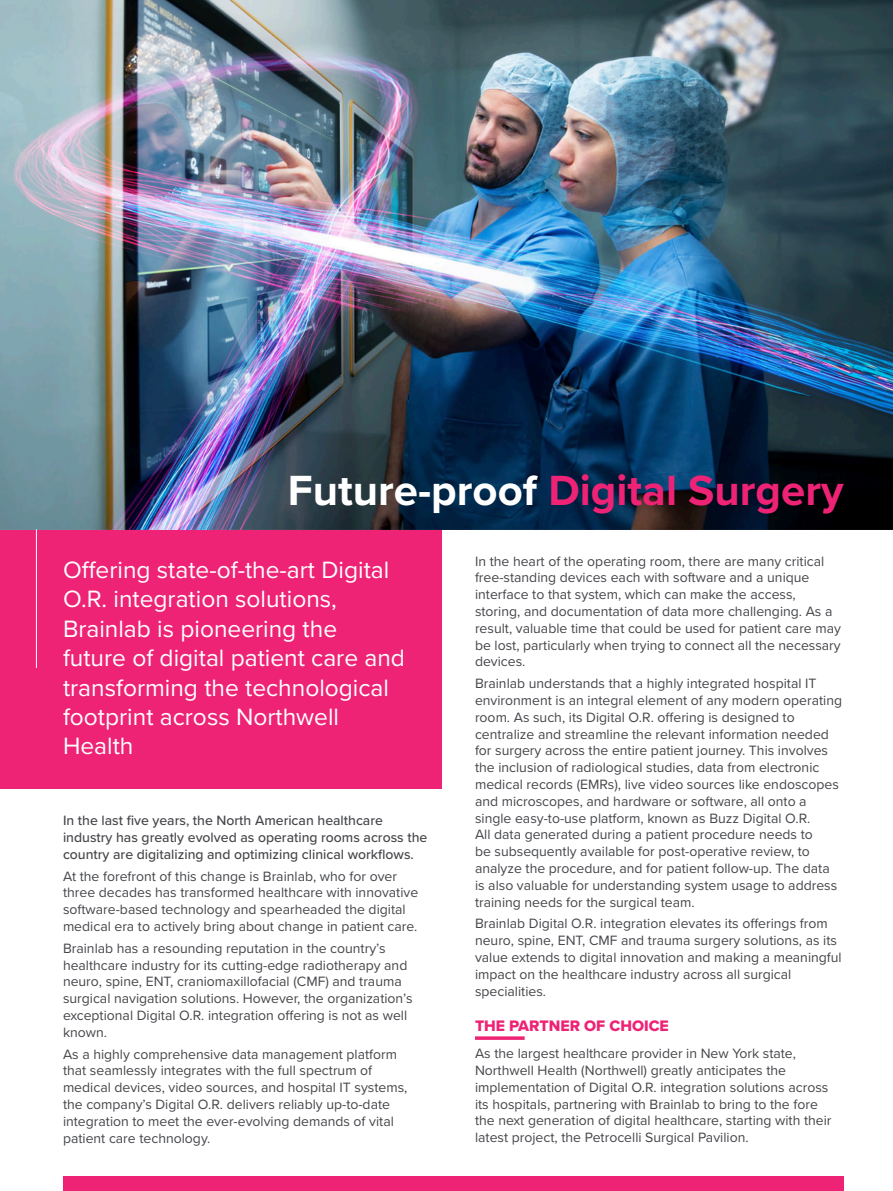
<style>
.page{position:relative;width:893px;height:1191px;background:#fff}
.page>*{position:absolute;margin:0;border:0;box-sizing:border-box;transform-origin:0 0}
.t1{font:700 43.75px "Proxima Nova";color:#ee2375}
.t2{font:24.5px/29.4px "Proxima Nova";color:#fff}
.t3{font:15.75px "Proxima Nova Extrabld";color:#ee2375}
.t4{font:14px/16.8px "Proxima Nova";color:#45464a}
.t5{font:500 14px/16.8px "Proxima Nova";color:#45464a}
.s1{color:#fff}
</style>
<div class="page">
<div style="left:0;top:529px;width:442px;height:260px;background:#ee2375"></div>
<hr style="left:475px;top:1036px;width:50px;height:3px;background:#ee2375">
<img style="left:0;top:0;width:893px;height:529px">
<hr style="left:36px;top:529px;width:1px;height:139px;background:#fff">
<div style="left:63px;top:1176px;width:780px;height:15px;background:#ee2375"></div>
<p class="t1" style="left:288px;top:458px;width:557px"><span class="s1">Future-proof</span> Digital Surgery</p>
<p class="t2" style="left:63px;top:554px;width:343px">Offering state-of-the-art Digital<br>O.R. integration solutions,<br>Brainlab is pioneering the future of digital patient care and transforming the technological footprint across Northwell<br>Health</p>
<p class="t5" style="left:63px;top:811px;width:366px">In the last five years, the North American healthcare industry has greatly evolved as operating rooms across the country are digitalizing and optimizing clinical workflows.</p>
<p class="t4" style="left:63px;top:867px;width:357px">At the forefront of this change is Brainlab, who for over three decades has transformed healthcare with innovative software-based technology and spearheaded the digital medical era to actively bring about change in patient care.</p>
<p class="t4" style="left:63px;top:939px;width:351px">Brainlab has a resounding reputation in the country’s healthcare industry for its cutting-edge radiotherapy and neuro, spine, ENT, craniomaxillofacial (CMF) and trauma surgical navigation solutions. However, the organization’s exceptional Digital O.R. integration offering is not as well known.</p>
<p class="t4" style="left:63px;top:1044px;width:346px">As a highly comprehensive data management platform that seamlessly integrates with the full spectrum of medical devices, video sources, and hospital IT systems, the company’s Digital O.R. delivers reliably up-to-date integration to meet the ever-evolving demands of vital patient care technology.</p>
<p class="t4" style="left:475px;top:552px;width:367px">In the heart of the operating room, there are many critical free-standing devices each with software and a unique interface to that system, which can make the access, storing, and documentation of data more challenging. As a result, valuable time that could be used for patient care may be lost, particularly when trying to connect all the necessary devices.</p>
<p class="t4" style="left:475px;top:674px;width:369px">Brainlab understands that a highly integrated hospital IT environment is an integral element of any modern operating room. As such, its Digital O.R. offering is designed to centralize and streamline the relevant information needed for surgery across the entire patient journey. This involves the inclusion of radiological studies, data from electronic medical records (EMRs), live video sources like endoscopes and microscopes, and hardware or software, all onto a single easy-to-use platform, known as Buzz Digital O.R.<br>All data generated during a patient procedure needs to<br>be subsequently available for post-operative review, to analyze the procedure, and for patient follow-up. The data is also valuable for understanding system usage to address training needs for the surgical team.</p>
<p class="t4" style="left:475px;top:914px;width:368px">Brainlab Digital O.R. integration elevates its offerings from neuro, spine, ENT, CMF and trauma surgery solutions, as its value extends to digital innovation and making a meaningful impact on the healthcare industry across all surgical specialities.</p>
<p class="t3" style="left:475px;top:1014px;width:195px">THE PARTNER OF CHOICE</p>
<p class="t4" style="left:475px;top:1044px;width:358px">As the largest healthcare provider in New York state, Northwell Health (Northwell) greatly anticipates the implementation of Digital O.R. integration solutions across its hospitals, partnering with Brainlab to bring to the fore the next generation of digital healthcare, starting with their latest project, the Petrocelli Surgical Pavilion.</p>
</div>
